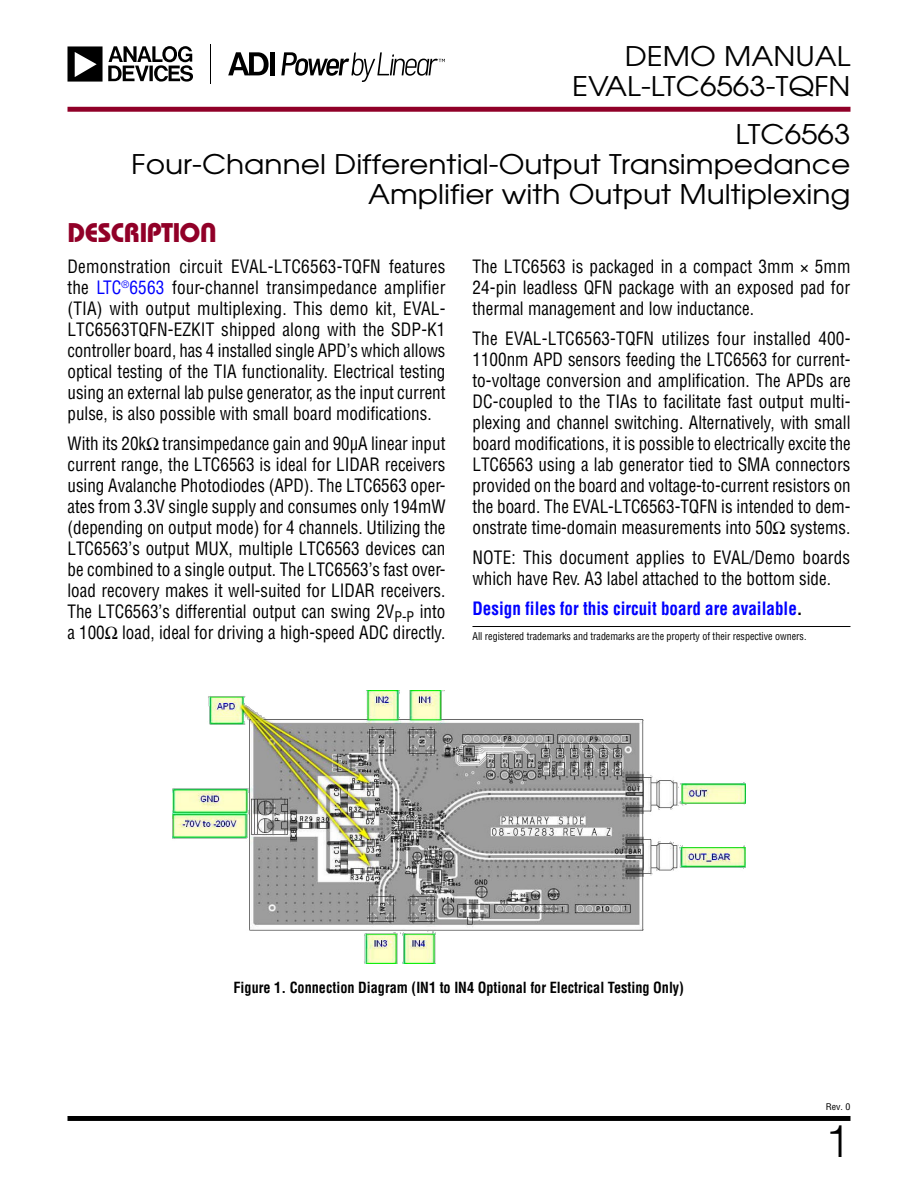
<style>
.page{position:relative;width:918px;height:1188px;background:#fff}
.page>*{position:absolute;margin:0;border:0;box-sizing:border-box;transform-origin:0 0}
.t1{font:300 45px "Helvetica";color:#000}
.t2{font:27px/30px "Avant Garde";color:#000;text-align:right;scale:1.1 1}
.t3{font:27px "Linear Bauhaus";letter-spacing:-.02em;color:#910028}
.t4{font:18px/21px "Linear Helv Cond";color:#000;text-align:justify;scale:.96 1}
.t5{font:18px/21px "Linear Helv Cond";color:#000;text-align:justify;scale:.95 1}
.t6{font:700 18px "Linear Helv Cond";color:#00f;scale:.95 1}
.t7{font:700 15px "Linear Helv Cond";color:#000;scale:.95 1}
.t8{font:10.5px "Linear Helv Cond";color:#000;scale:.95 1}
.t9{font:9px "Linear Helv Cond";color:#000;scale:1.1 1}
.s1{color:#00f}
.s2{color:#000}
</style>
<div class="page">
<div style="left:68px;top:1116px;width:782px;height:5px;background:#000"></div>
<svg style="left:67px;top:106px;width:784px;height:2px"></svg>
<div style="left:68px;top:107px;width:782px;height:5px;background:#900028"></div>
<svg style="left:68px;top:46px;width:125px;height:36px"></svg>
<hr style="left:210px;top:44px;width:1px;height:39px;background:#000">
<svg style="left:281px;top:52px;width:164px;height:30px"></svg>
<svg style="left:228px;top:52px;width:41px;height:23px"></svg>
<div style="left:270px;top:52px;width:5px;height:23px;background:#000"></div>
<hr style="left:472px;top:626px;width:378px;height:1px;background:#000">
<img style="left:173px;top:690px;width:572px;height:273px">
<h2 class="t2" style="left:572px;top:40px;width:255px">DEMO MANUAL<br>EVAL-LTC6563-TQFN</h2>
<h2 class="t2" style="left:131px;top:118px;width:655px">LTC6563<br>Four-Channel Differential-Output Transimpedance<br>Amplifier with Output Multiplexing</h2>
<h2 class="t3" style="left:68px;top:216px;width:151px">DESCRIPTION</h2>
<p class="t4" style="left:67px;top:256px;width:395px">Demonstration circuit EVAL-LTC6563-TQFN features the <span class="s1">LTC</span><sup>®</sup><span class="s1">6563</span> four-channel transimpedance amplifier (TIA) with output multiplexing. This demo kit, EVAL-LTC6563TQFN-EZKIT shipped along with the SDP-K1 controller board, has 4 installed single APD’s which allows optical testing of the TIA functionality. Electrical testing using an external lab pulse generator, as the input current pulse, is also possible with small board modifications.</p>
<p class="t5" style="left:67px;top:433px;width:400px">With its 20kΩ transimpedance gain and 90µA linear input current range, the LTC6563 is ideal for LIDAR receivers using Avalanche Photodiodes (APD). The LTC6563 oper&shy;ates from 3.3V single supply and consumes only 194mW (depending on output mode) for 4 channels. Utilizing the LTC6563’s output MUX, multiple LTC6563 devices can be combined to a single output. The LTC6563’s fast over&shy;load recovery makes it well-suited for LIDAR receivers.<br>The LTC6563’s differential output can swing 2V<sub>P-P</sub> into a 100Ω load, ideal for driving a high-speed ADC directly.</p>
<p class="t4" style="left:472px;top:256px;width:395px">The LTC6563 is packaged in a compact 3mm × 5mm 24-pin leadless QFN package with an exposed pad for thermal management and low inductance.</p>
<p class="t4" style="left:472px;top:328px;width:396px">The EVAL-LTC6563-TQFN utilizes four installed 400- 1100nm APD sensors feeding the LTC6563 for current&shy;to-voltage conversion and amplification. The APDs are DC-coupled to the TIAs to facilitate fast output multi&shy;plexing and channel switching. Alternatively, with small board modifications, it is possible to electrically excite the LTC6563 using a lab generator tied to SMA connectors provided on the board and voltage-to-current resistors on the board. The EVAL-LTC6563-TQFN is intended to dem&shy;onstrate time-domain measurements into 50Ω systems.</p>
<p class="t4" style="left:472px;top:547px;width:395px">NOTE: This document applies to EVAL/Demo boards which have Rev. A3 label attached to the bottom side.</p>
<p class="t6" style="left:472px;top:597px;width:349px">Design files for this circuit board are available<span class="s2">.</span></p>
<p class="t8" style="left:472px;top:629px;width:353px">All registered trademarks and trademarks are the property of their respective owners.</p>
<p class="t7" style="left:233px;top:978px;width:476px">Figure 1. Connection Diagram (IN1 to IN4 Optional for Electrical Testing Only)</p>
<p class="t9" style="left:826px;top:1102px;width:24px">Rev. 0</p>
<h1 class="t1" style="left:825px;top:1103px;width:27px">1</h1>
</div>
